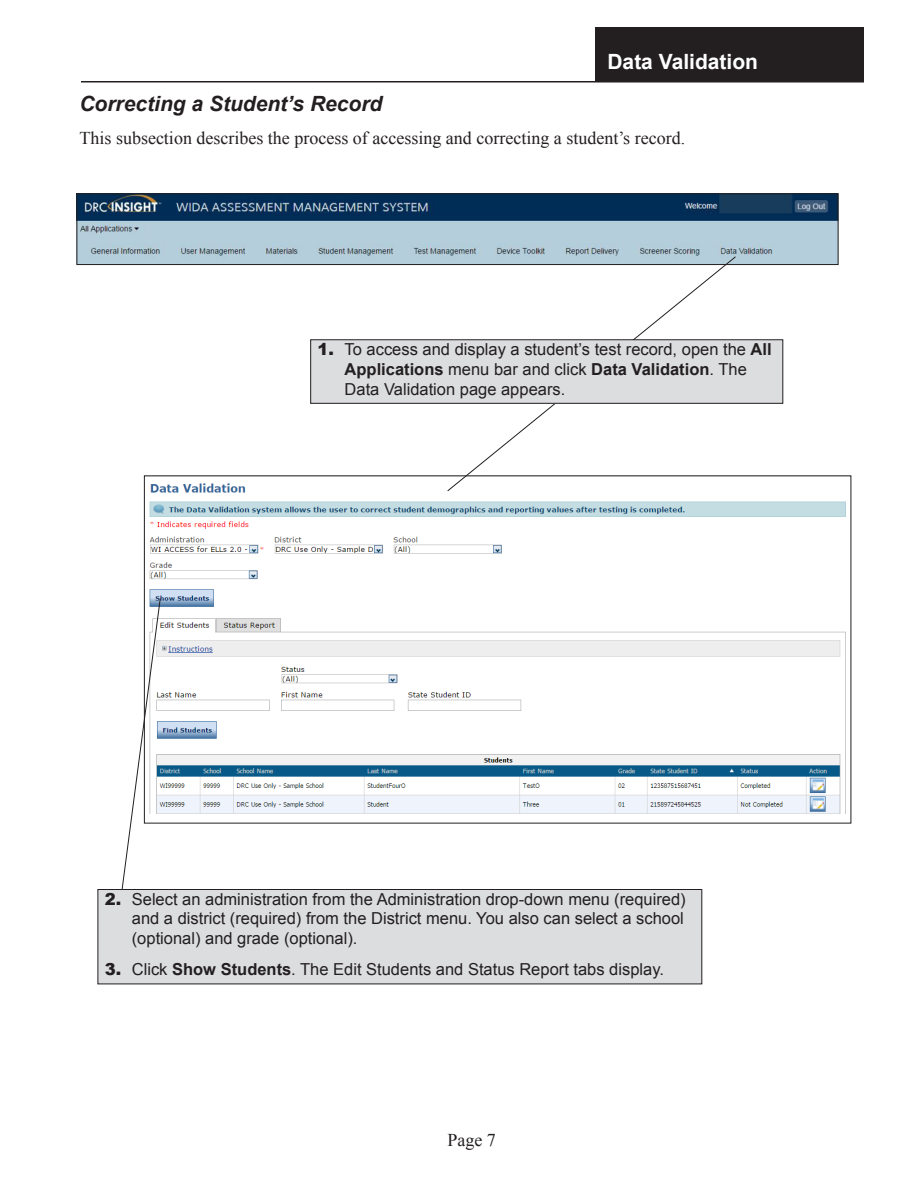
<style>
.page{position:relative;width:918px;height:1188px;background:#fff}
.page>*{position:absolute;margin:0;border:0;box-sizing:border-box;transform-origin:0 0}
.Important{font:italic 700 21px "Arial";color:#231f20}
.t1{font:700 21px "Arial";color:#fff}
.Important-2{font:18px "Times New Roman";color:#231f20}
.Page_Number{font:18px "Times New Roman";color:#231f20}
.Important-3{font:16.5px/19.8px "Arial";color:#231f20;text-align:justify}
.s1{font-weight:900}
.s2{font-weight:700}
</style>
<div class="page">
<hr style="left:81px;top:81px;width:783px;height:1px;background:#231f20">
<div style="left:596px;top:27px;width:268px;height:54px;background:#231f20"></div>
<img style="left:149px;top:483px;width:697px;height:330px">
<svg style="left:121px;top:598px;width:40px;height:291px"></svg>
<div style="left:98px;top:890px;width:604px;height:94px;background:#dcdddf"></div>
<div style="left:98px;top:889px;width:604px;height:95px;border:1px solid #231f20"></div>
<img style="left:79px;top:195px;width:758px;height:68px">
<div style="left:77px;top:193px;width:762px;height:72px;border:1px solid #231f20"></div>
<svg style="left:447px;top:256px;width:290px;height:236px"></svg>
<div style="left:311px;top:340px;width:472px;height:63px;background:#dcdddf"></div>
<div style="left:310px;top:340px;width:473px;height:64px;border:1px solid #231f20"></div>
<p class="t1" style="left:608px;top:48px;width:152px">Data Validation</p>
<p class="Important" style="left:80px;top:90px;width:304px">Correcting a Student’s Record</p>
<p class="Important-2" style="left:80px;top:126px;width:607px">This subsection describes the process of accessing and correcting a student’s record.</p>
<p class="Important-3" style="left:345px;top:339px;width:429px;text-align:left;text-indent:-27px"><span class="s1">1.</span> To access and display a student’s test record, open the <span class="s2">All<br>Applications</span> menu bar and click <span class="s2">Data Validation</span>. The<br>Data Validation page appears.</p>
<p class="Important-3" style="left:132px;top:889px;width:555px;text-indent:-27px"><span class="s1">2.</span> Select an administration from the Administration drop-down menu (required) and a district (required) from the District menu. You also can select a school (optional) and grade (optional).</p>
<p class="Important-3" style="left:105px;top:959px;width:561px"><span class="s1">3.</span> Click <span class="s2">Show Students</span>. The Edit Students and Status Report tabs display.</p>
<p class="Page_Number" style="left:447px;top:1128px;width:50px">Page 7</p>
</div>
